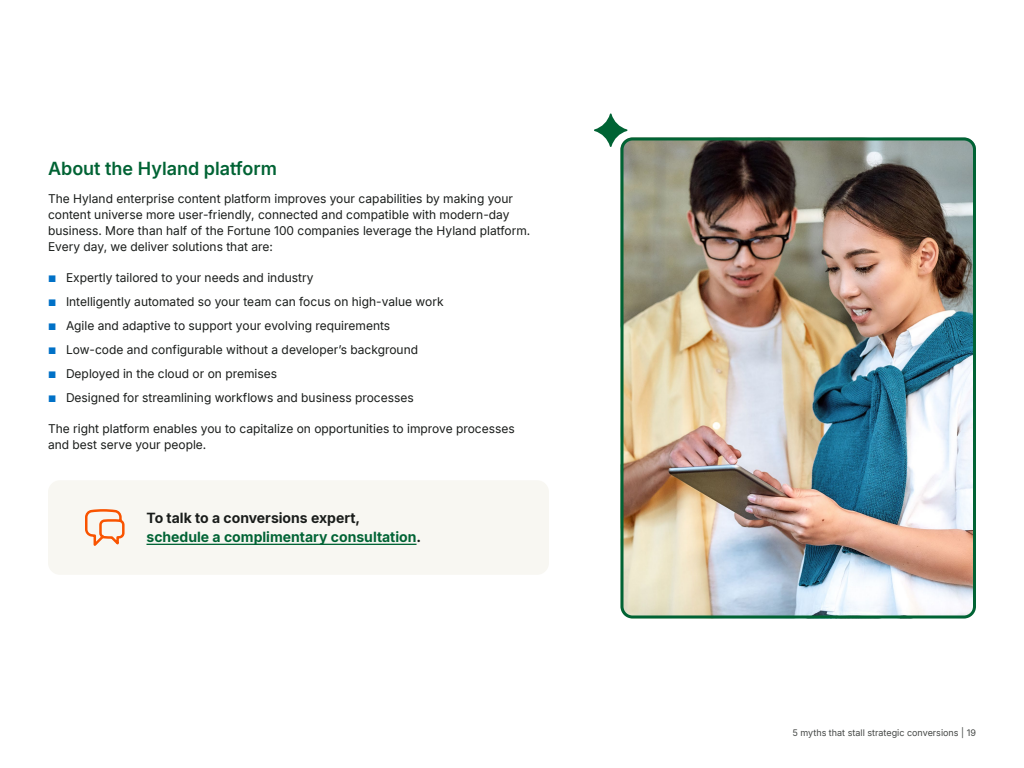
<style>
.page{position:relative;width:1024px;height:768px;background:#fff}
.page>*{position:absolute;margin:0;border:0;box-sizing:border-box;transform-origin:0 0}
.t1{font:600 18px "Inter";color:#006334}
.t2{font:700 14px/19px "Inter";color:#006334}
.t3{font:12px/16px "Inter";color:#191c1a}
.t4{font:9px "Inter";color:#444745}
.s1{font-size:9px;color:#0071c7}
.s2{color:#191c1a}
</style>
<div class="page">
<img style="left:621px;top:141px;width:353px;height:477px">
<div style="left:621px;top:137px;width:355px;height:481px;border:3px solid #006334;border-radius:10px"></div>
<svg style="left:594px;top:113px;width:33px;height:34px"></svg>
<div style="left:48px;top:480px;width:501px;height:95px;background:#f8f7f2;border-radius:12px"></div>
<hr style="left:146px;top:544px;width:271px;height:1px;background:#006334">
<svg style="left:85px;top:509px;width:40px;height:37px"></svg>
<h1 class="t1" style="left:48px;top:155px;width:230px">About the Hyland platform</h1>
<p class="t3" style="left:48px;top:190px;width:484px">The Hyland enterprise content platform improves your capabilities by making your content universe more user-friendly, connected and compatible with modern-day business. More than half of the Fortune 100 companies leverage the Hyland platform.<br>Every day, we deliver solutions that are:</p>
<p class="t3" style="left:48px;top:269px;width:267px"><span class="s1">■</span> Expertly tailored to your needs and industry</p>
<p class="t3" style="left:48px;top:293px;width:397px"><span class="s1">■</span> Intelligently automated so your team can focus on high-value work</p>
<p class="t3" style="left:48px;top:317px;width:344px"><span class="s1">■</span> Agile and adaptive to support your evolving requirements</p>
<p class="t3" style="left:48px;top:341px;width:372px"><span class="s1">■</span> Low-code and configurable without a developer’s background</p>
<p class="t3" style="left:48px;top:365px;width:231px"><span class="s1">■</span> Deployed in the cloud or on premises</p>
<p class="t3" style="left:48px;top:389px;width:367px"><span class="s1">■</span> Designed for streamlining workflows and business processes</p>
<p class="t3" style="left:48px;top:420px;width:468px">The right platform enables you to capitalize on opportunities to improve processes and best serve your people.</p>
<p class="t2" style="left:146px;top:508px;width:276px"><span class="s2">To talk to a conversions expert, </span>schedule a complimentary consultation<span class="s2">.</span></p>
<p class="t4" style="left:792px;top:726px;width:185px">5 myths that stall strategic conversions | 19</p>
</div>
